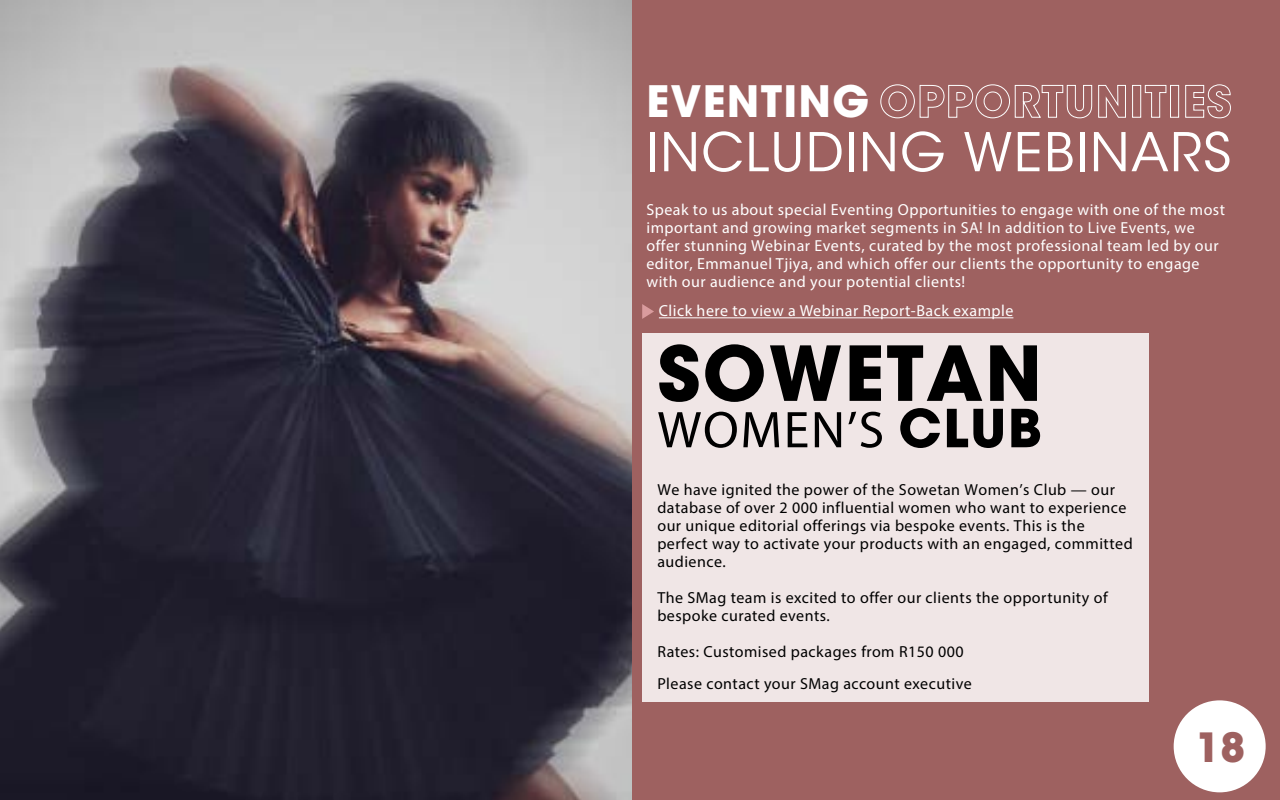
<style>
.page{position:relative;width:1280px;height:800px;background:#fff}
.page>*{position:absolute;margin:0;border:0;box-sizing:border-box;transform-origin:0 0}
.t1{font:700 75px "ITC Avant Garde Std";letter-spacing:.03em;color:#000}
.t2{font:53px "ITC Avant Garde Std";letter-spacing:.03em;color:#fff}
.t3{font:52px "Myriad Pro";letter-spacing:.03em;color:#000}
.t4{font:700 43px "ITC Avant Garde Std";letter-spacing:.03em;color:#fff}
.t5{font:700 40px "ITC Avant Garde Std";color:#9e6160}
.t6{font:16px/18px "Myriad Pro";letter-spacing:.03em;color:#000}
.t7{font:16px/18px "Myriad Pro";letter-spacing:.03em;color:#fff}
.s1{font-family:"ITC Avant Garde Std";font-weight:700}
</style>
<div class="page">
<img style="left:0;top:0;width:632px;height:800px">
<div style="left:632px;top:0;width:648px;height:800px;background:#9e6160"></div>
<hr style="left:659px;top:317px;width:354px;height:1px;background:#fff">
<svg style="left:642px;top:304px;width:12px;height:15px"></svg>
<div style="left:642px;top:333px;width:506px;height:369px;background:#f0e6e6"></div>
<div style="left:1174px;top:700px;width:92px;height:92px;background:#fff;border-radius:50%"></div>
<h3 class="t4" style="left:646px;top:74px;width:586px">EVENTING OPPORTUNITIES</h3>
<h2 class="t2" style="left:646px;top:120px;width:587px">INCLUDING WEBINARS</h2>
<p class="t7" style="left:646px;top:201px;width:580px">Speak to us about special Eventing Opportunities to engage with one of the most important and growing market segments in SA! In addition to Live Events, we offer stunning Webinar Events, curated by the most professional team led by our editor, Emmanuel Tjiya, and which offer our clients the opportunity to engage with our audience and your potential clients!</p>
<p class="t7" style="left:659px;top:302px;width:356px">Click here to view a Webinar Report-Back example</p>
<h1 class="t1" style="left:657px;top:325px;width:386px">SOWETAN</h1>
<h3 class="t3" style="left:657px;top:398px;width:386px">WOMEN’S <span class="s1">CLUB</span></h3>
<p class="t6" style="left:657px;top:481px;width:477px">We have ignited the power of the Sowetan Women’s Club — our database of over 2 000 influential women who want to experience our unique editorial offerings via bespoke events. This is the perfect way to activate your products with an engaged, committed audience.</p>
<p class="t6" style="left:657px;top:589px;width:452px">The SMag team is excited to offer our clients the opportunity of bespoke curated events.</p>
<p class="t6" style="left:657px;top:636px;width:316px;line-height:32px">Rates: Customised packages from R150 000<br>Please contact your SMag account executive</p>
<h3 class="t5" style="left:1196px;top:721px;width:51px">18</h3>
</div>
